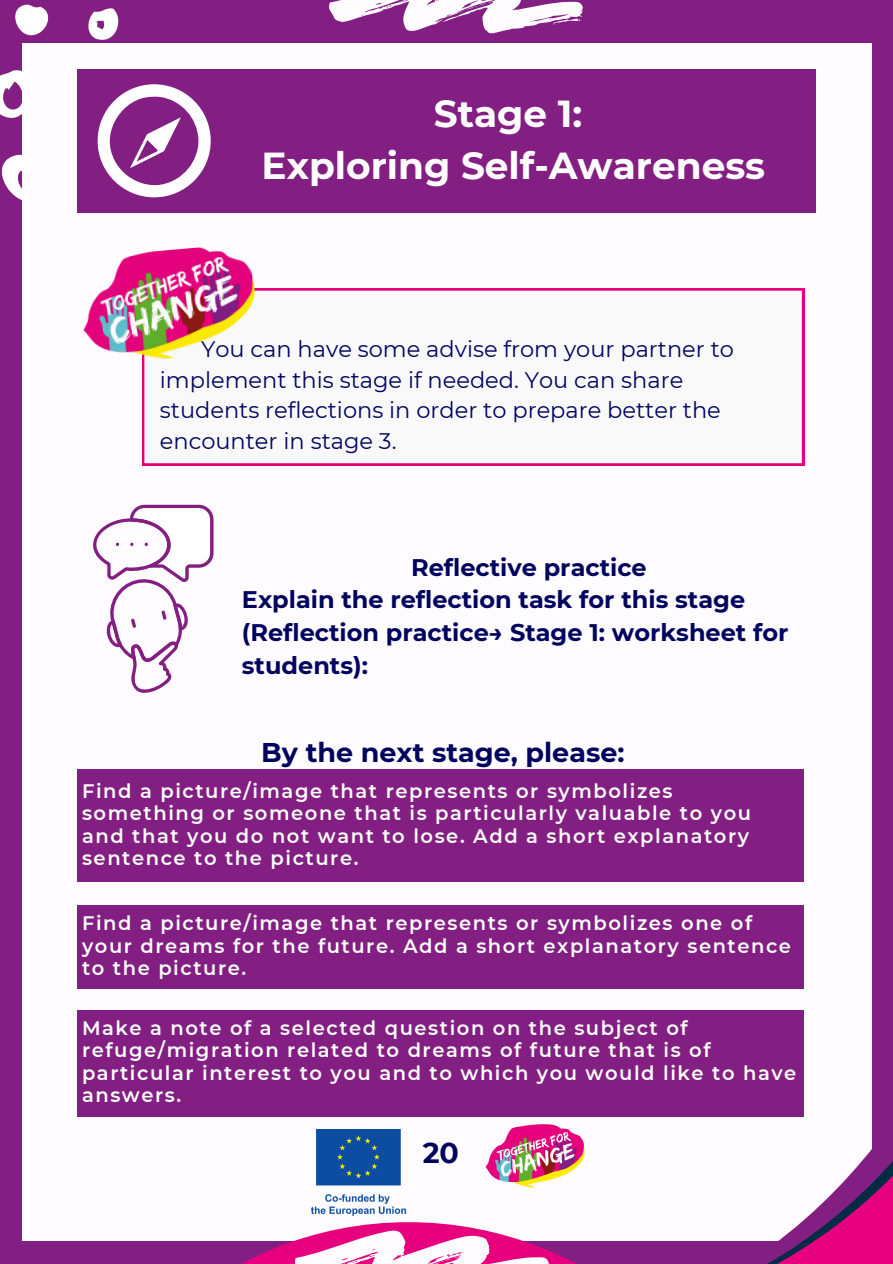
<style>
.page{position:relative;width:893px;height:1264px;background:#fff}
.page>*{position:absolute;margin:0;border:0;box-sizing:border-box;transform-origin:0 0}
.t1{font:700 37.5px/51.8px "Montserrat";color:#fff;text-align:center}
.t2{font:700 28.5px "Montserrat";color:#01045f}
.t3{font:700 27px "Montserrat";color:#01045f}
.t4{font:700 24px/32.7px "Montserrat";color:#01045f}
.t5{font:22.5px/30.3px "Montserrat";color:#01045f}
.t6{font:600 19.5px/22.5px "Montserrat";letter-spacing:.08em;color:#fff}
</style>
<div class="page">
<div style="left:0;top:0;width:892px;height:1263px;background:#831f82"></div>
<svg style="left:15px;top:4px;width:34px;height:32px"></svg>
<svg style="left:88px;top:8px;width:31px;height:32px"></svg>
<svg style="left:0;top:64px;width:23px;height:71px"></svg>
<svg style="left:1px;top:152px;width:22px;height:50px"></svg>
<div style="left:23px;top:43px;width:848px;height:1197px;background:#fefcff"></div>
<svg style="left:195px;top:1116px;width:422px;height:147px"></svg>
<svg style="left:329px;top:0;width:253px;height:34px"></svg>
<svg style="left:295px;top:1230px;width:253px;height:33px;background:#f188c3"></svg>
<div style="left:77px;top:69px;width:738px;height:143px;background:#831f82"></div>
<svg style="left:97px;top:84px;width:114px;height:114px"></svg>
<svg style="left:93px;top:505px;width:120px;height:188px"></svg>
<div style="left:77px;top:769px;width:727px;height:112px;background:#831f82"></div>
<div style="left:77px;top:905px;width:727px;height:84px;background:#831f82"></div>
<div style="left:77px;top:1010px;width:727px;height:106px;background:#831f82"></div>
<svg style="left:142px;top:288px;width:662px;height:177px"></svg>
<img style="left:83px;top:247px;width:180px;height:121px">
<svg style="left:617px;top:1063px;width:275px;height:200px"></svg>
<p class="t1" style="left:261px;top:88px;width:505px">Stage 1:<br>Exploring Self-Awareness</p>
<p class="t5" style="left:160px;top:334px;width:575px;text-indent:41px">You can have some advise from your partner to implement this stage if needed. You can share students reflections in order to prepare better the encounter in stage 3.</p>
<h1 class="t4" style="left:242px;top:551px;width:548px;text-indent:169px">Reflective practice<br>Explain the reflection task for this stage (Reflection practice→ Stage 1: worksheet for students):</h1>
<p class="t3" style="left:261px;top:735px;width:364px">By the next stage, please:</p>
<p class="t6" style="left:82px;top:779px;width:670px">Find a picture/image that represents or symbolizes something or someone that is particularly valuable to you and that you do not want to lose. Add a short explanatory sentence to the picture.</p>
<p class="t6" style="left:82px;top:911px;width:710px">Find a picture/image that represents or symbolizes one of your dreams for the future. Add a short explanatory sentence to the picture.</p>
<p class="t6" style="left:82px;top:1016px;width:715px">Make a note of a selected question on the subject of refuge/migration related to dreams of future that is of particular interest to you and to which you would like to have answers.</p>
<p class="t2" style="left:422px;top:1135px;width:38px">20</p>
</div>
